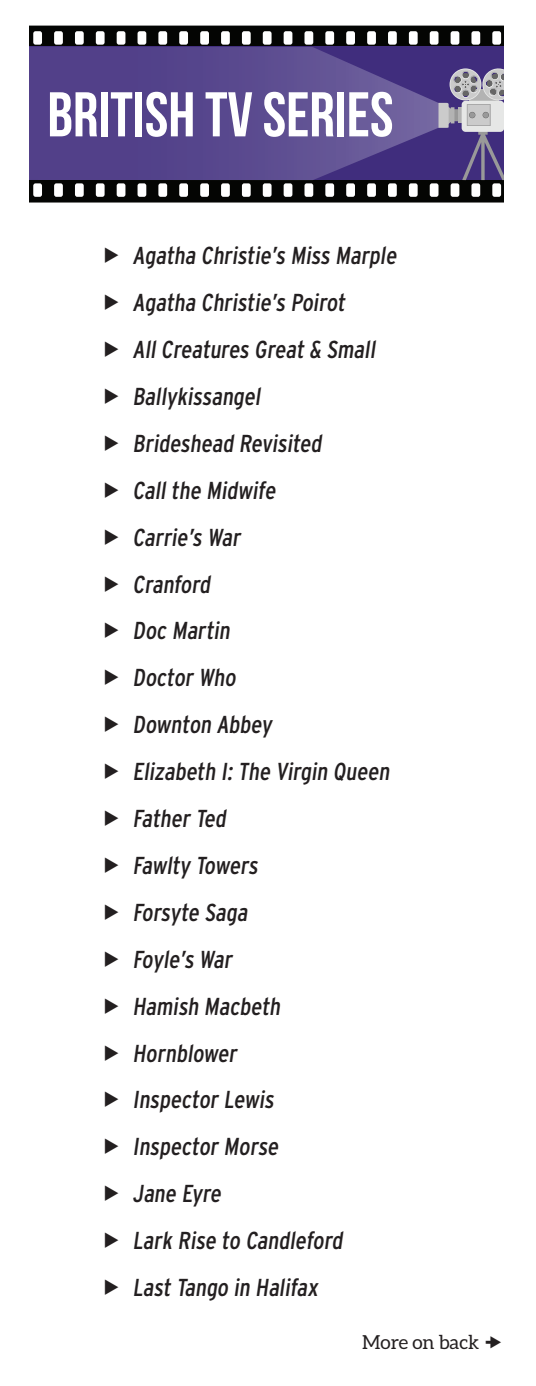
<style>
.page{position:relative;width:536px;height:1386px;background:#fff}
.page>*{position:absolute;margin:0;border:0;box-sizing:border-box;transform-origin:0 0}
.t1{font:63px "Bebas Neue";color:#fff}
.t2{font:condensed 24.5px/46.9px "Interstate";color:#231f20}
.t3{font:19.25px "Aleo";color:#231f20}
</style>
<div class="page">
<svg style="left:30px;top:26px;width:473px;height:177px;fill:#040503"></svg>
<svg style="left:438px;top:66px;width:65px;height:114px;background:#7d749c"></svg>
<svg style="left:30px;top:47px;width:408px;height:133px;background:#56468c"></svg>
<p class="t1" style="left:47px;top:80px;width:347px">BRITISH TV SERIES</p>
<p class="t2" style="left:132px;top:232px;width:269px">Agatha Christie’s Miss Marple<br>Agatha Christie’s Poirot<br>AllCreatures Great &amp; Small<br>Ballykissangel<br>Brideshead Revisited<br>Callthe Midwife<br>Carrie’s War<br>Cranford<br>Doc Martin<br>Doctor Who<br>Downton Abbey<br>Elizabeth I:The Virgin Queen<br>Father Ted<br>Fawlty Towers<br>Forsyte Saga<br>Foyle’s War<br>Hamish Macbeth<br>Hornblower<br>Inspector Lewis<br>Inspector Morse<br>Jane Eyre<br>Lark Rise to Candleford<br>Last Tango in Halifax</p>
<p class="t3" style="left:362px;top:1331px;width:119px">More on back</p>
</div>
